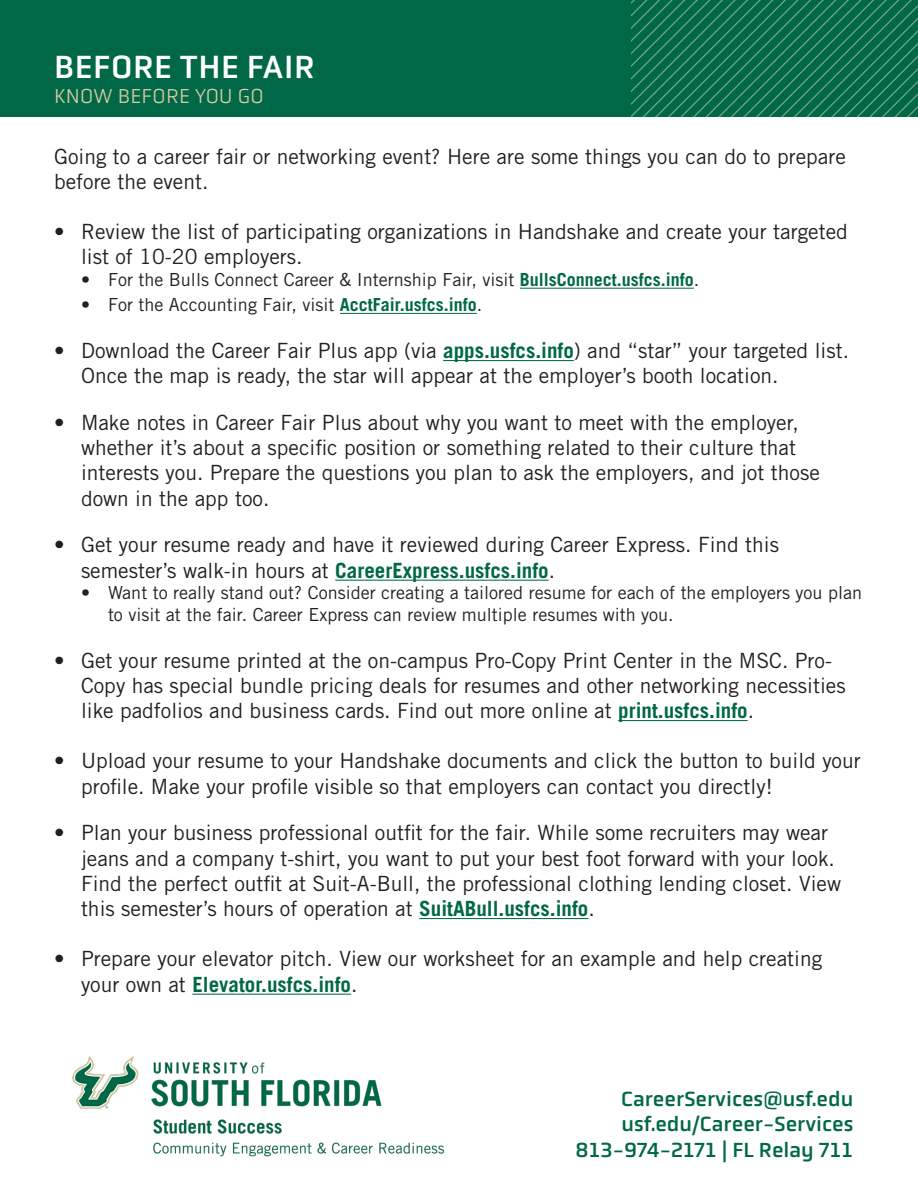
<style>
.page{position:relative;width:918px;height:1188px;background:#fff}
.page>*{position:absolute;margin:0;border:0;box-sizing:border-box;transform-origin:0 0}
.t1{font:33px "Obvia";letter-spacing:.015em;color:#fff}
.t2{font:21px/25.2px "Trade Gothic LT Std";color:#231f20}
.t3{font:21px "Obvia";color:#006847}
.t4{font:300 21px "Obvia";letter-spacing:.015em;color:#d7cb9f}
.t5{font:18px/21.6px "Trade Gothic LT Std";color:#231f20}
.s1{font-weight:700;color:#006847}
</style>
<div class="page">
<hr style="left:520px;top:288px;width:174px;height:1px;background:#006847">
<hr style="left:340px;top:313px;width:137px;height:1px;background:#006847">
<hr style="left:443px;top:360px;width:131px;height:1px;background:#006847">
<hr style="left:335px;top:580px;width:214px;height:1px;background:#006847">
<hr style="left:618px;top:720px;width:130px;height:1px;background:#006847">
<hr style="left:419px;top:918px;width:169px;height:1px;background:#006847">
<hr style="left:192px;top:994px;width:159px;height:1px;background:#006847">
<div style="left:0;top:0;width:918px;height:116px;background:#006847"></div>
<img style="left:632px;top:0;width:286px;height:116px">
<img style="left:72px;top:1056px;width:373px;height:101px">
<p class="t1" style="left:54px;top:47px;width:262px">BEFORE THE FAIR</p>
<p class="t4" style="left:54px;top:84px;width:211px">KNOW BEFORE YOU GO</p>
<p class="t2" style="left:54px;top:143px;width:793px">Going to a career fair or networking event? Here are some things you can do to prepare before the event.</p>
<p class="t2" style="left:81px;top:219px;width:768px;text-indent:-27px">• Review the list of participating organizations in Handshake and create your targeted list of 10-20 employers.</p>
<p class="t5" style="left:81px;top:269px;width:620px">• For the Bulls Connect Career &amp; Internship Fair, visit <span class="s1">BullsConnect.usfcs.info</span>.</p>
<p class="t5" style="left:81px;top:294px;width:403px">• For the Accounting Fair, visit <span class="s1">AcctFair.usfcs.info</span>.</p>
<p class="t2" style="left:81px;top:338px;width:770px;text-indent:-27px">• Download the Career Fair Plus app (via <span class="s1">apps.usfcs.info</span>) and “star” your targeted list.<br>Once the map is ready, the star will appear at the employer’s booth location.</p>
<p class="t2" style="left:81px;top:410px;width:740px;text-indent:-27px">• Make notes in Career Fair Plus about why you want to meet with the employer, whether it’s about a specific position or something related to their culture that interests you. Prepare the questions you plan to ask the employers, and jot those down in the app too.</p>
<p class="t2" style="left:81px;top:532px;width:700px;text-indent:-27px">• Get your resume ready and have it reviewed during Career Express. Find this semester’s walk-in hours at <span class="s1">CareerExpress.usfcs.info</span>.</p>
<p class="t5" style="left:108px;top:582px;width:756px;text-indent:-27px">• Want to really stand out? Consider creating a tailored resume for each of the employers you plan to visit at the fair. Career Express can review multiple resumes with you.</p>
<p class="t2" style="left:81px;top:647px;width:766px;text-indent:-27px">• Get your resume printed at the on-campus Pro-Copy Print Center in the MSC. Pro-<br>Copy has special bundle pricing deals for resumes and other networking necessities like padfolios and business cards. Find out more online at <span class="s1">print.usfcs.info</span>.</p>
<p class="t2" style="left:81px;top:748px;width:781px;text-indent:-27px">• Upload your resume to your Handshake documents and click the button to build your profile. Make your profile visible so that employers can contact you directly!</p>
<p class="t2" style="left:81px;top:820px;width:762px;text-indent:-27px">• Plan your business professional outfit for the fair. While some recruiters may wear jeans and a company t-shirt, you want to put your best foot forward with your look.<br>Find the perfect outfit at Suit-A-Bull, the professional clothing lending closet. View this semester’s hours of operation at <span class="s1">SuitABull.usfcs.info</span>.</p>
<p class="t2" style="left:81px;top:946px;width:743px;text-indent:-27px">• Prepare your elevator pitch. View our worksheet for an example and help creating your own at <span class="s1">Elevator.usfcs.info</span>.</p>
<p class="t3" style="left:621px;top:1087px;width:234px">CareerServices@usf.edu</p>
<p class="t3" style="left:622px;top:1112px;width:233px">usf.edu/Career-Services</p>
<p class="t3" style="left:576px;top:1137px;width:279px">813-974-2171 | FL Relay 711</p>
</div>
